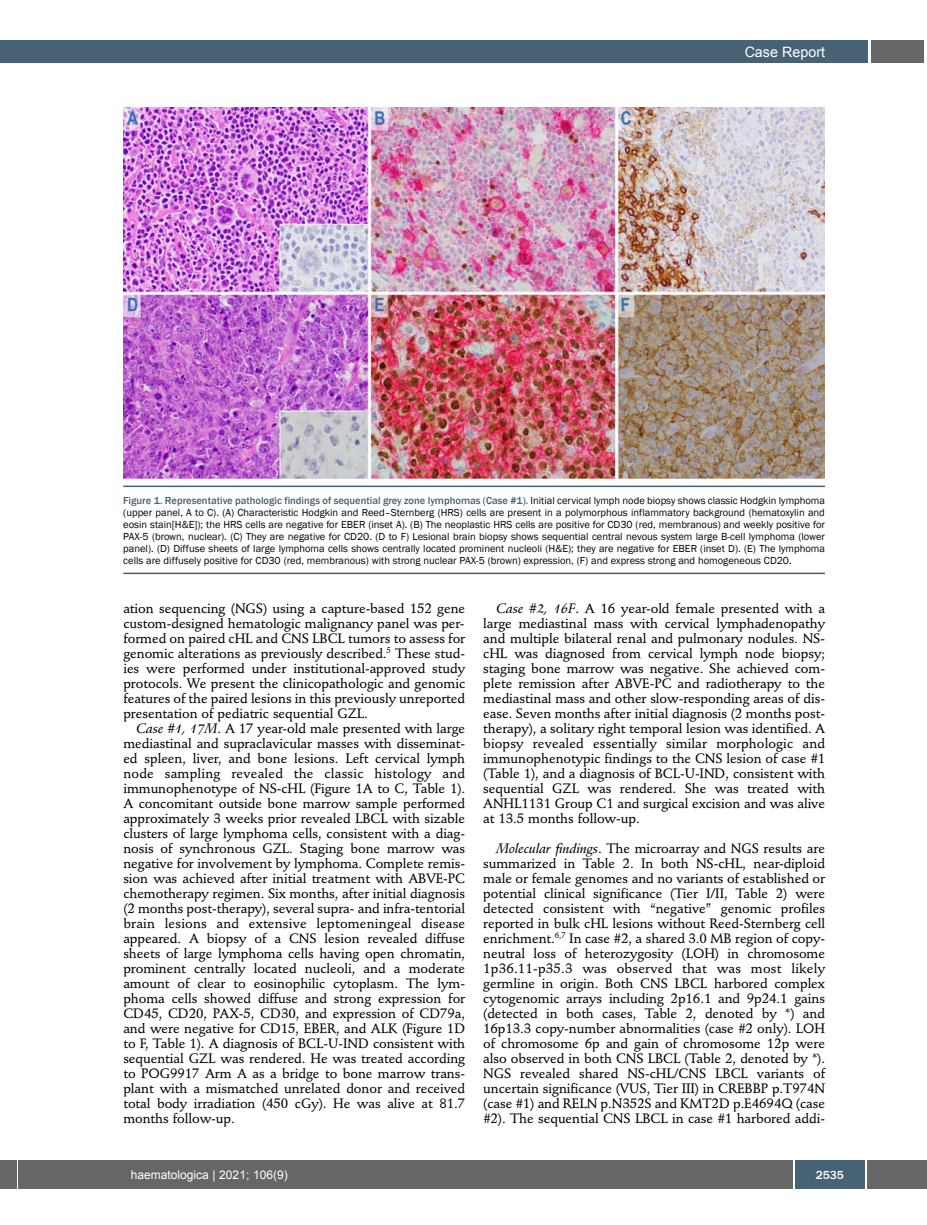
<style>
.page{position:relative;width:927px;height:1225px;background:#fff}
.page>*{position:absolute;margin:0;border:0;box-sizing:border-box;transform-origin:0 0}
.t1{font:14.25px "Arial";color:#fff}
.t2{font:500 13.5px/15px "Stempel Schneidler";letter-spacing:-.005em;color:#000;text-align:justify}
.t3{font:12px "Arial";color:#fff}
.t4{font:500 12px "Franklin Gothic";color:#fff}
.t5{font:10.5px/12px "Franklin Gothic";color:#000;text-align:justify}
.s1{font-weight:500;color:#466274}
.s2{font-family:"Stempel Schneidler Med";font-weight:400;font-style:italic}
</style>
<div class="page">
<div style="left:0;top:1160px;width:17px;height:28px;background:#666"></div>
<div style="left:0;top:40px;width:19px;height:22px;background:#466274"></div>
<div style="left:19px;top:1160px;width:908px;height:28px;background:#666"></div>
<div style="left:871px;top:40px;width:52px;height:22px;background:#666"></div>
<div style="left:18px;top:40px;width:849px;height:22px;background:#466274"></div>
<div style="left:795px;top:1160px;width:70px;height:28px;background:#466274"></div>
<hr style="left:793px;top:1160px;width:2px;height:28px;background:#fff">
<hr style="left:865px;top:1160px;width:2px;height:28px;background:#fff">
<img style="left:123px;top:107px;width:701px;height:371px">
<hr style="left:123px;top:485px;width:702px;height:2px;background:#466274">
<hr style="left:123px;top:572px;width:702px;height:2px;background:#466274">
<p class="t1" style="left:745px;top:44px;width:82px">Case Report</p>
<p class="t5" style="left:123px;top:494px;width:703px"><span class="s1">Figure 1. Representative pathologic findings of sequential grey zone lymphomas (Case #1).</span> Initial cervical lymph node biopsy shows classic Hodgkin lymphoma (upper panel, A to C). (A) Characteristic Hodgkin and Reed–Sternberg (HRS) cells are present in a polymorphous inflammatory background (hematoxylin and eosin stain[H&amp;E]); the HRS cells are negative for EBER (inset A). (B) The neoplastic HRS cells are positive for CD30 (red, membranous) and weekly positive for PAX-5 (brown, nuclear). (C) They are negative for CD20. (D to F) Lesional brain biopsy shows sequential central nevous system large B-cell lymphoma (lower panel). (D) Diffuse sheets of large lymphoma cells shows centrally located prominent nucleoli (H&amp;E); they are negative for EBER (inset D). (E) The lymphoma cells are diffusely positive for CD30 (red, membranous) with strong nuclear PAX-5 (brown) expression, (F) and express strong and homogeneous CD20.</p>
<p class="t2" style="left:123px;top:602px;width:343px">ation sequencing (NGS) using a capture-based 152 gene custom-designed hematologic malignancy panel was per&shy;formed on paired cHL and CNS LBCL tumors to assess for genomic alterations as previously described.<sup>5</sup> These stud&shy;ies were performed under institutional-approved study protocols. We present the clinicopathologic and genomic features of the paired lesions in this previously unreported presentation of pediatric sequential GZL.</p>
<p class="t2" style="left:123px;top:722px;width:343px;text-indent:13px"><span class="s2">Case #1, 17M</span>. A 17 year-old male presented with large mediastinal and supraclavicular masses with disseminat&shy;ed spleen, liver, and bone lesions. Left cervical lymph node sampling revealed the classic histology and immunophenotype of NS-cHL (Figure 1A to C, Table 1).<br>A concomitant outside bone marrow sample performed approximately 3 weeks prior revealed LBCL with sizable clusters of large lymphoma cells, consistent with a diag&shy;nosis of synchronous GZL. Staging bone marrow was negative for involvement by lymphoma. Complete remis&shy;sion was achieved after initial treatment with ABVE-PC chemotherapy regimen. Six months, after initial diagnosis (2 months post-therapy), several supra- and infra-tentorial brain lesions and extensive leptomeningeal disease appeared. A biopsy of a CNS lesion revealed diffuse sheets of large lymphoma cells having open chromatin, prominent centrally located nucleoli, and a moderate amount of clear to eosinophilic cytoplasm. The lym&shy;phoma cells showed diffuse and strong expression for CD45, CD20, PAX-5, CD30, and expression of CD79a, and were negative for CD15, EBER, and ALK (Figure 1D to F, Table 1). A diagnosis of BCL-U-IND consistent with sequential GZL was rendered. He was treated according to POG9917 Arm A as a bridge to bone marrow trans&shy;plant with a mismatched unrelated donor and received total body irradiation (450 cGy). He was alive at 81.7 months follow-up.</p>
<p class="t2" style="left:483px;top:602px;width:343px;text-indent:13px"><span class="s2">Case #2, 16F</span>. A 16 year-old female presented with a large mediastinal mass with cervical lymphadenopathy and multiple bilateral renal and pulmonary nodules. NS&shy;cHL was diagnosed from cervical lymph node biopsy; staging bone marrow was negative. She achieved com&shy;plete remission after ABVE-PC and radiotherapy to the mediastinal mass and other slow-responding areas of dis&shy;ease. Seven months after initial diagnosis (2 months post&shy;therapy), a solitary right temporal lesion was identified. A biopsy revealed essentially similar morphologic and immunophenotypic findings to the CNS lesion of case #1 (Table 1), and a diagnosis of BCL-U-IND, consistent with sequential GZL was rendered. She was treated with ANHL1131 Group C1 and surgical excision and was alive at 13.5 months follow-up.</p>
<p class="t2" style="left:483px;top:842px;width:343px;text-indent:13px"><span class="s2">Molecular findings</span>. The microarray and NGS results are summarized in Table 2. In both NS-cHL, near-diploid male or female genomes and no variants of established or potential clinical significance (Tier I/II, Table 2) were detected consistent with “negative” genomic profiles reported in bulk cHL lesions without Reed-Sternberg cell enrichment.<sup>6,7</sup> In case #2, a shared 3.0 MB region of copy&shy;neutral loss of heterozygosity (LOH) in chromosome 1p36.11-p35.3 was observed that was most likely germline in origin. Both CNS LBCL harbored complex cytogenomic arrays including 2p16.1 and 9p24.1 gains (detected in both cases, Table 2, denoted by *) and 16p13.3 copy-number abnormalities (case #2 only). LOH of chromosome 6p and gain of chromosome 12p were also observed in both CNS LBCL (Table 2, denoted by *).<br>NGS revealed shared NS-cHL/CNS LBCL variants of uncertain significance (VUS, Tier III) in CREBBP p.T974N (case #1) and RELN p.N352S and KMT2D p.E4694Q (case #2). The sequential CNS LBCL in case #1 harbored addi-</p>
<p class="t3" style="left:131px;top:1168px;width:158px">haematologica | 2021; 106(9)</p>
<p class="t4" style="left:816px;top:1167px;width:30px">2535</p>
</div>
